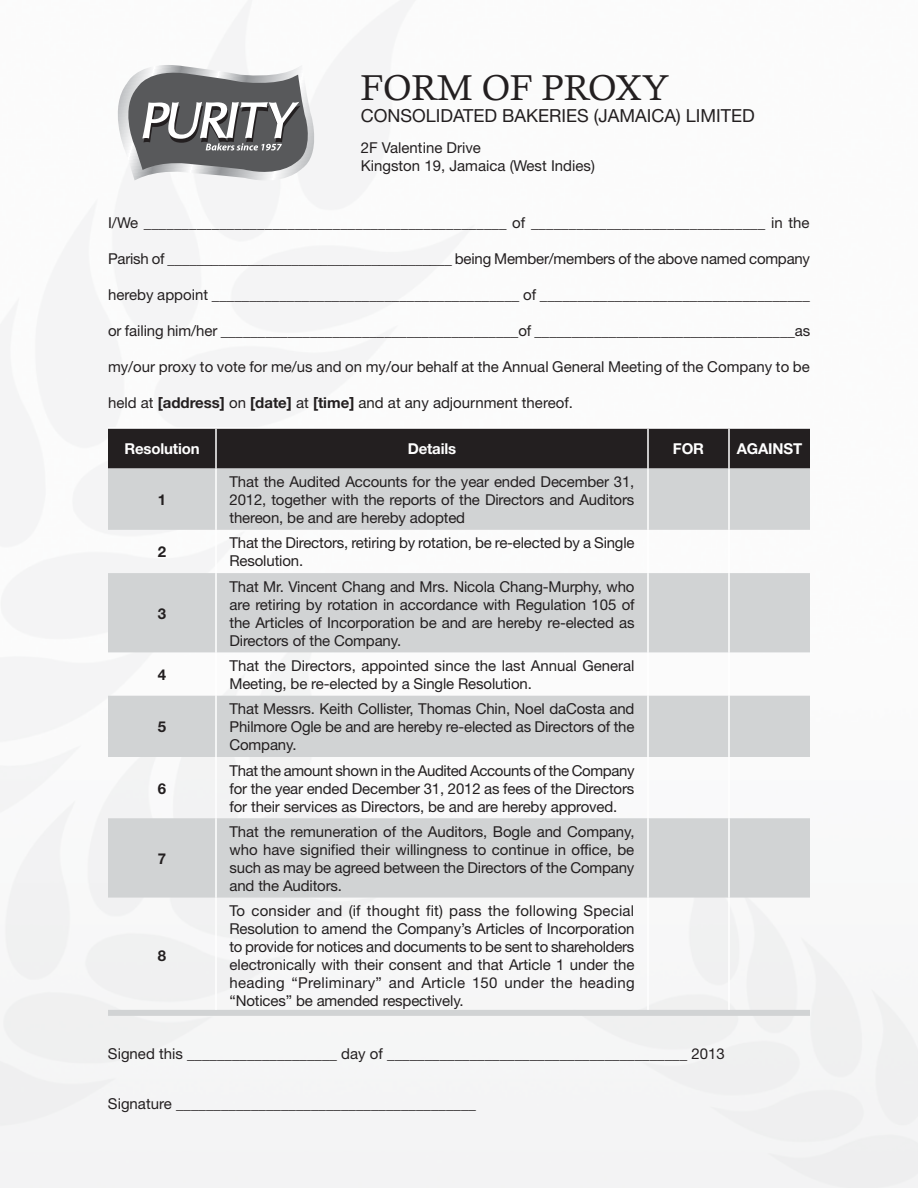
<style>
.page{position:relative;width:918px;height:1188px;background:#fff}
.page>*{position:absolute;margin:0;border:0;box-sizing:border-box;transform-origin:0 0}
.t1{font:36px "Calisto";color:#231f20}
.t2{font:18px "Helvetica Neue";color:#231f20}
.t3{font:15px/18px "Helvetica Neue";letter-spacing:-.01em;color:#231f20;text-align:justify}
.t4{font:700 15px "Helvetica Neue";letter-spacing:-.01em;color:#fff}
.t5{font:700 15px "Helvetica Neue";color:#231f20}
.s1{font-weight:700}
</style>
<div class="page">
<svg style="left:108px;top:65px;width:213px;height:122px"></svg>
<div style="left:108px;top:429px;width:702px;height:40px;background:#231f20"></div>
<svg style="left:108px;top:469px;width:702px;height:429px;fill:#d1d3d4"></svg>
<div style="left:108px;top:1010px;width:108px;height:6px;background:#d1d3d4"></div>
<div style="left:216px;top:1010px;width:432px;height:6px;background:#d1d3d4"></div>
<div style="left:648px;top:1010px;width:81px;height:6px;background:#d1d3d4"></div>
<div style="left:729px;top:1010px;width:81px;height:6px;background:#d1d3d4"></div>
<hr style="left:215px;top:429px;width:2px;height:40px;background:#fff">
<hr style="left:647px;top:429px;width:2px;height:40px;background:#fff">
<hr style="left:728px;top:429px;width:2px;height:40px;background:#fff">
<hr style="left:215px;top:469px;width:2px;height:61px;background:#fff">
<hr style="left:647px;top:469px;width:2px;height:61px;background:#fff">
<hr style="left:728px;top:469px;width:2px;height:61px;background:#fff">
<hr style="left:215px;top:530px;width:2px;height:43px;background:#fff">
<hr style="left:647px;top:530px;width:2px;height:43px;background:#fff">
<hr style="left:728px;top:530px;width:2px;height:43px;background:#fff">
<hr style="left:215px;top:573px;width:2px;height:79px;background:#fff">
<hr style="left:647px;top:573px;width:2px;height:79px;background:#fff">
<hr style="left:728px;top:573px;width:2px;height:79px;background:#fff">
<hr style="left:215px;top:652px;width:2px;height:44px;background:#fff">
<hr style="left:647px;top:652px;width:2px;height:44px;background:#fff">
<hr style="left:728px;top:652px;width:2px;height:44px;background:#fff">
<hr style="left:215px;top:696px;width:2px;height:61px;background:#fff">
<hr style="left:647px;top:696px;width:2px;height:61px;background:#fff">
<hr style="left:728px;top:696px;width:2px;height:61px;background:#fff">
<hr style="left:215px;top:757px;width:2px;height:61px;background:#fff">
<hr style="left:647px;top:757px;width:2px;height:61px;background:#fff">
<hr style="left:728px;top:757px;width:2px;height:61px;background:#fff">
<hr style="left:215px;top:818px;width:2px;height:80px;background:#fff">
<hr style="left:647px;top:818px;width:2px;height:80px;background:#fff">
<hr style="left:728px;top:818px;width:2px;height:80px;background:#fff">
<h1 class="t1" style="left:361px;top:67px;width:310px">FORM OF PROXY</h1>
<p class="t2" style="left:361px;top:104px;width:396px">CONSOLIDATED BAKERIES (JAMAICA) LIMITED</p>
<p class="t3" style="left:361px;top:139px;width:236px">2F Valentine Drive<br>Kingston 19, Jamaica (West Indies)</p>
<p class="t3" style="left:108px;top:213px;width:703px">I/We ________________________________________________ of _______________________________ in the</p>
<p class="t3" style="left:108px;top:249px;width:704px">Parish of _______________________________________ being Member/members of the above named company</p>
<p class="t3" style="left:108px;top:285px;width:703px">hereby appoint _________________________________________ of ____________________________________</p>
<p class="t3" style="left:108px;top:321px;width:704px">or failing him/her ________________________________________of ___________________________________as</p>
<p class="t3" style="left:108px;top:357px;width:703px">my/our proxy to vote for me/us and on my/our behalf at the Annual General Meeting of the Company to be</p>
<p class="t3" style="left:108px;top:393px;width:467px">held at <span class="s1">[address]</span> on <span class="s1">[date]</span> at <span class="s1">[time]</span> and at any adjournment thereof.</p>
<p class="t4" style="left:124px;top:440px;width:77px">Resolution</p>
<p class="t4" style="left:408px;top:440px;width:50px">Details</p>
<p class="t4" style="left:673px;top:440px;width:33px">FOR</p>
<p class="t4" style="left:737px;top:440px;width:67px">AGAINST</p>
<p class="t5" style="left:158px;top:490px;width:10px">1</p>
<p class="t3" style="left:229px;top:473px;width:407px">That the Audited Accounts for the year ended December 31, 2012, together with the reports of the Directors and Auditors thereon, be and are hereby adopted</p>
<p class="t5" style="left:158px;top:543px;width:10px">2</p>
<p class="t3" style="left:229px;top:534px;width:407px">That the Directors, retiring by rotation, be re-elected by a Single<br>Resolution.</p>
<p class="t5" style="left:158px;top:604px;width:10px">3</p>
<p class="t3" style="left:229px;top:577px;width:407px">That Mr. Vincent Chang and Mrs. Nicola Chang-Murphy, who are retiring by rotation in accordance with Regulation 105 of the Articles of Incorporation be and are hereby re-elected as Directors of the Company.</p>
<p class="t5" style="left:158px;top:665px;width:10px">4</p>
<p class="t3" style="left:229px;top:656px;width:407px">That the Directors, appointed since the last Annual General<br>Meeting, be re-elected by a Single Resolution.</p>
<p class="t5" style="left:158px;top:718px;width:10px">5</p>
<p class="t3" style="left:229px;top:700px;width:407px">That Messrs. Keith Collister, Thomas Chin, Noel daCosta and Philmore Ogle be and are hereby re-elected as Directors of the Company.</p>
<p class="t5" style="left:158px;top:779px;width:10px">6</p>
<p class="t5" style="left:158px;top:849px;width:10px">7</p>
<p class="t3" style="left:229px;top:761px;width:407px">That the amount shown in the Audited Accounts of the Company for the year ended December 31, 2012 as fees of the Directors for their services as Directors, be and are hereby approved.</p>
<p class="t3" style="left:229px;top:822px;width:407px">That the remuneration of the Auditors, Bogle and Company, who have signified their willingness to continue in office, be such as may be agreed between the Directors of the Company and the Auditors.</p>
<p class="t3" style="left:229px;top:902px;width:407px">To consider and (if thought fit) pass the following Special Resolution to amend the Company’s Articles of Incorporation to provide for notices and documents to be sent to shareholders electronically with their consent and that Article 1 under the heading “Preliminary” and Article 150 under the heading “Notices” be amended respectively.</p>
<p class="t3" style="left:108px;top:1045px;width:618px">Signed this ____________________ day of ________________________________________ 2013</p>
<p class="t3" style="left:108px;top:1094px;width:370px">Signature ________________________________________</p>
<p class="t5" style="left:158px;top:946px;width:10px">8</p>
</div>
